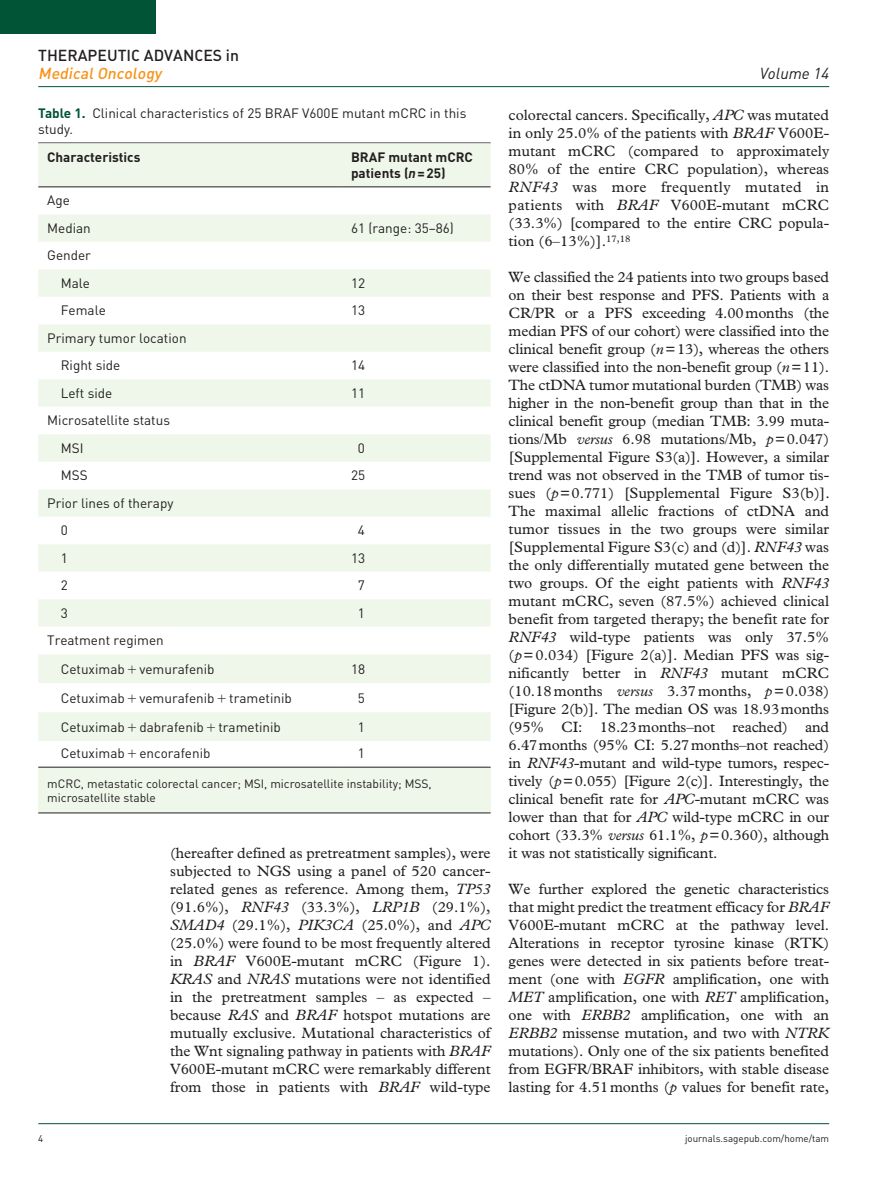
<style>
.page{position:relative;width:893px;height:1191px;background:#fff}
.page>*{position:absolute;margin:0;border:0;box-sizing:border-box;transform-origin:0 0}
.t1{font:15.75px "DIN Medium Alternate";color:#231f20}
.t2{font:italic 15.75px "DIN Medium Alternate";color:#f7931d}
.t3{font:italic 15.75px "DIN";color:#231f20}
.t4{font:15px/18px "Plantin Std";color:#231f20;text-align:justify}
.t5{font:13.5px/27.5px "DIN";color:#231f20}
.t6{font:700 13.5px/15.8px "DIN";color:#231f20}
.t7{font:12px/14.2px "DIN";color:#231f20}
.t8{font:9.75px "DIN";color:#231f20}
.s1{font-weight:700;color:#015436}
.s2{font-style:italic}
</style>
<div class="page">
<hr style="left:38px;top:86px;width:791px;height:1px;background:#015436">
<hr style="left:38px;top:1123px;width:791px;height:1px;background:#015436">
<div style="left:0;top:0;width:155px;height:34px;background:#015436"></div>
<div style="left:38px;top:767px;width:453px;height:45px;background:#eff7ea"></div>
<hr style="left:38px;top:812px;width:453px;height:1px;background:#231f20">
<div style="left:38px;top:143px;width:453px;height:43px;background:#eff7ea"></div>
<svg style="left:38px;top:187px;width:453px;height:580px"></svg>
<hr style="left:38px;top:186px;width:304px;height:1px;background:#231f20">
<hr style="left:342px;top:186px;width:149px;height:1px;background:#231f20">
<hr style="left:38px;top:767px;width:304px;height:1px;background:#231f20">
<hr style="left:342px;top:767px;width:149px;height:1px;background:#231f20">
<svg style="left:128px;top:665px;width:8px;height:8px"></svg>
<svg style="left:128px;top:694px;width:8px;height:8px"></svg>
<svg style="left:218px;top:694px;width:8px;height:8px"></svg>
<svg style="left:128px;top:723px;width:8px;height:8px"></svg>
<svg style="left:207px;top:723px;width:8px;height:8px"></svg>
<svg style="left:128px;top:749px;width:8px;height:8px"></svg>
<p class="t1" style="left:38px;top:45px;width:202px">THERAPEUTIC ADVANCES IN</p>
<p class="t2" style="left:38px;top:63px;width:125px">MedicalOncology</p>
<p class="t3" style="left:760px;top:63px;width:71px">Volume 14</p>
<p class="t5" style="left:38px;top:105px;width:430px;line-height:15.8px"><span class="s1">Table 1.</span> Clinical characteristics of 25 BRAF V600E mutant mCRC in this study.</p>
<p class="t6" style="left:47px;top:149px;width:95px">Characteristics</p>
<p class="t6" style="left:351px;top:149px;width:123px">BRAF mutant mCRC patients (<span class="s2">n</span>=25)</p>
<p class="t5" style="left:47px;top:186px;width:45px">Age<br>Median</p>
<p class="t5" style="left:351px;top:214px;width:104px">61 (range: 35–86)</p>
<p class="t5" style="left:47px;top:241px;width:45px;text-align:right">Gender<br>Male</p>
<p class="t5" style="left:351px;top:269px;width:16px">12</p>
<p class="t5" style="left:61px;top:296px;width:47px">Female</p>
<p class="t5" style="left:351px;top:296px;width:16px">13</p>
<p class="t5" style="left:61px;top:324px;width:127px;text-indent:-14px">Primary tumor location<br>Right side</p>
<p class="t5" style="left:351px;top:351px;width:16px">14</p>
<p class="t5" style="left:61px;top:379px;width:53px">Left side</p>
<p class="t5" style="left:351px;top:379px;width:16px">11</p>
<p class="t5" style="left:61px;top:406px;width:111px;text-indent:-14px">Microsatellite status<br>MSI</p>
<p class="t5" style="left:358px;top:434px;width:9px">0</p>
<p class="t5" style="left:61px;top:461px;width:28px">MSS</p>
<p class="t5" style="left:351px;top:461px;width:16px">25</p>
<p class="t5" style="left:61px;top:489px;width:114px;text-indent:-14px">Prior lines of therapy<br>0</p>
<p class="t5" style="left:358px;top:516px;width:9px">4</p>
<p class="t5" style="left:61px;top:544px;width:9px">1</p>
<p class="t5" style="left:351px;top:544px;width:16px">13</p>
<p class="t5" style="left:61px;top:571px;width:9px">2</p>
<p class="t5" style="left:358px;top:571px;width:9px">7</p>
<p class="t5" style="left:61px;top:599px;width:9px">3</p>
<p class="t5" style="left:358px;top:599px;width:9px">1</p>
<p class="t5" style="left:61px;top:626px;width:155px;line-height:28.2px;text-indent:-14px">Treatment regimen<br>Cetuximab vemurafenib</p>
<p class="t5" style="left:351px;top:655px;width:16px">18</p>
<p class="t5" style="left:61px;top:683px;width:232px">Cetuximab vemurafenib trametinib</p>
<p class="t5" style="left:358px;top:684px;width:9px">5</p>
<p class="t5" style="left:61px;top:712px;width:222px">Cetuximab dabrafenib trametinib</p>
<p class="t5" style="left:358px;top:713px;width:9px">1</p>
<p class="t5" style="left:61px;top:738px;width:151px">Cetuximab encorafenib</p>
<p class="t5" style="left:358px;top:739px;width:9px">1</p>
<p class="t7" style="left:47px;top:776px;width:386px">mCRC, metastatic colorectal cancer; MSI, microsatellite instability; MSS, microsatellite stable</p>
<p class="t4" style="left:170px;top:844px;width:322px">(hereafter defined as pretreatment samples), were subjected to NGS using a panel of 520 cancer&shy;related genes as reference. Among them, <span class="s2">TP53 </span>(91.6%), <span class="s2">RNF43</span> (33.3%), <span class="s2">LRP1B</span> (29.1%), <span class="s2">SMAD4</span> (29.1%), <span class="s2">PIK3CA</span> (25.0%), and <span class="s2">APC </span>(25.0%) were found to be most frequently altered in <span class="s2">BRAF</span> V600E-mutant mCRC (Figure 1).<br><span class="s2">KRAS</span> and <span class="s2">NRAS</span> mutations were not identified in the pretreatment samples – as expected – because <span class="s2">RAS</span> and <span class="s2">BRAF</span> hotspot mutations are mutually exclusive. Mutational characteristics of the Wnt signaling pathway in patients with <span class="s2">BRAF </span>V600E-mutant mCRC were remarkably different from those in patients with <span class="s2">BRAF</span> wild-type</p>
<p class="t4" style="left:509px;top:106px;width:322px">colorectal cancers. Specifically, <span class="s2">APC</span> was mutated in only 25.0% of the patients with <span class="s2">BRAF</span> V600E&shy;mutant mCRC (compared to approximately 80% of the entire CRC population), whereas <span class="s2">RNF43</span> was more frequently mutated in patients with <span class="s2">BRAF</span> V600E-mutant mCRC (33.3%) [compared to the entire CRC popula&shy;tion (6–13%)].<sup>17,18</sup></p>
<p class="t4" style="left:509px;top:268px;width:323px">We classified the 24 patients into two groups based on their best response and PFS. Patients with a CR/PR or a PFS exceeding 4.00months (the median PFS of our cohort) were classified into the clinical benefit group (<span class="s2">n</span>=13), whereas the others were classified into the non-benefit group (<span class="s2">n</span>=11).<br>The ctDNA tumor mutational burden (TMB) was higher in the non-benefit group than that in the clinical benefit group (median TMB: 3.99 muta&shy;tions/Mb <span class="s2">versus</span> 6.98 mutations/Mb, <span class="s2">p</span>=0.047) [Supplemental Figure S3(a)]. However, a similar trend was not observed in the TMB of tumor tis&shy;sues (<span class="s2">p</span>=0.771) [Supplemental Figure S3(b)].<br>The maximal allelic fractions of ctDNA and tumor tissues in the two groups were similar [Supplemental Figure S3(c) and (d)]. <span class="s2">RNF43</span> was the only differentially mutated gene between the two groups. Of the eight patients with <span class="s2">RNF43 </span>mutant mCRC, seven (87.5%) achieved clinical benefit from targeted therapy; the benefit rate for <span class="s2">RNF43</span> wild-type patients was only 37.5% (<span class="s2">p</span>=0.034) [Figure 2(a)]. Median PFS was sig&shy;nificantly better in <span class="s2">RNF43</span> mutant mCRC (10.18months <span class="s2">versus</span> 3.37months, <span class="s2">p</span>=0.038) [Figure 2(b)]. The median OS was 18.93months (95% CI: 18.23months–not reached) and 6.47months (95% CI: 5.27months–not reached) in <span class="s2">RNF43</span>-mutant and wild-type tumors, respec&shy;tively (<span class="s2">p</span>=0.055) [Figure 2(c)]. Interestingly, the clinical benefit rate for <span class="s2">APC</span>-mutant mCRC was lower than that for <span class="s2">APC</span> wild-type mCRC in our cohort (33.3% <span class="s2">versus</span> 61.1%, <span class="s2">p</span>=0.360), although it was not statistically significant.</p>
<p class="t4" style="left:509px;top:880px;width:322px">We further explored the genetic characteristics that might predict the treatment efficacy for <span class="s2">BRAF </span>V600E-mutant mCRC at the pathway level.<br>Alterations in receptor tyrosine kinase (RTK) genes were detected in six patients before treat&shy;ment (one with <span class="s2">EGFR</span> amplification, one with <span class="s2">MET</span> amplification, one with <span class="s2">RET</span> amplification, one with <span class="s2">ERBB2</span> amplification, one with an <span class="s2">ERBB2</span> missense mutation, and two with <span class="s2">NTRK </span>mutations). Only one of the six patients benefited from EGFR/BRAF inhibitors, with stable disease lasting for 4.51months (<span class="s2">p</span> values for benefit rate,</p>
<p class="t8" style="left:38px;top:1132px;width:7px">4</p>
<p class="t8" style="left:685px;top:1132px;width:146px">journals.sagepub.com/home/tam</p>
</div>
